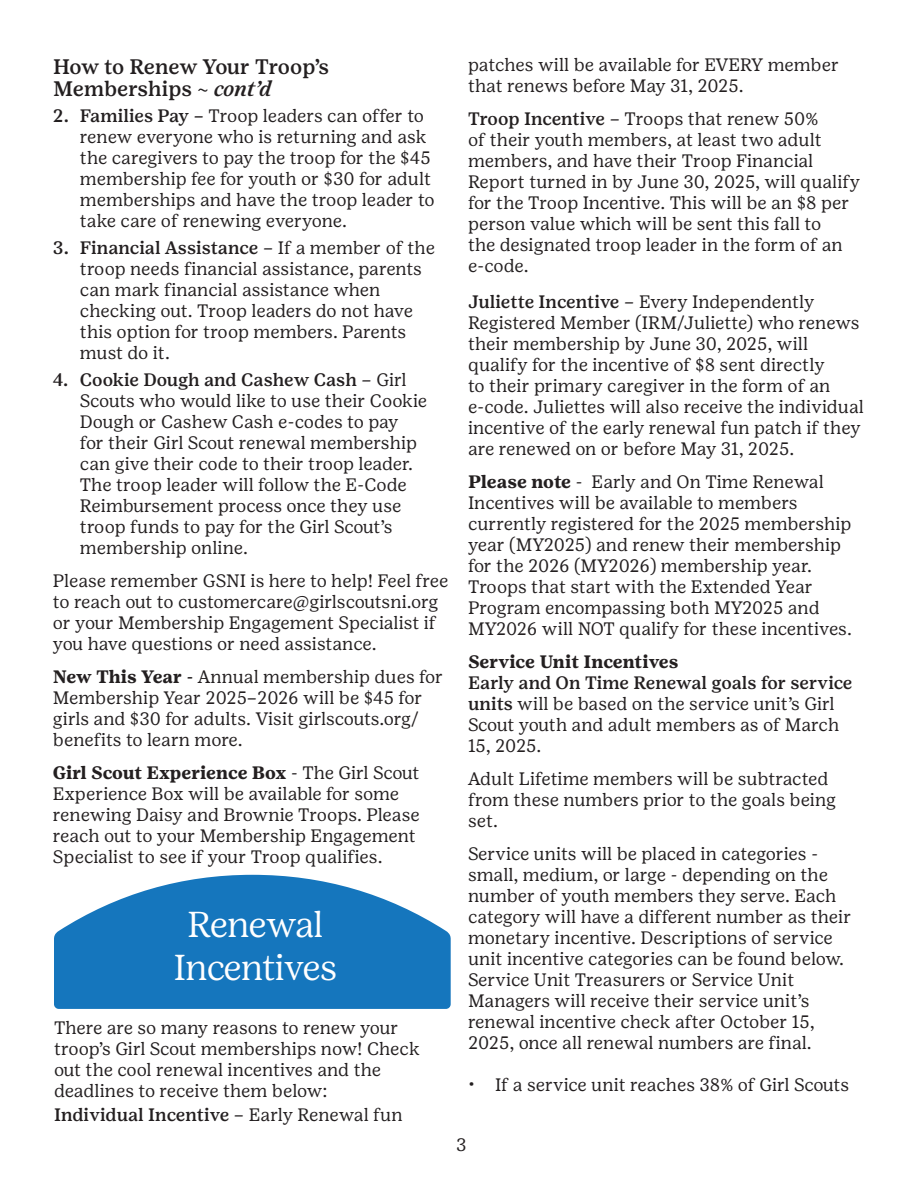
<style>
.page{position:relative;width:918px;height:1188px;background:#fff}
.page>*{position:absolute;margin:0;border:0;box-sizing:border-box;transform-origin:0 0}
.t1{font:300 36px "Girl Scout Display";letter-spacing:-.01em;color:#fff}
.t2{font:500 21px/22.5px "Girl Scout Text";letter-spacing:-.005em;color:#231f20}
.t3{font:18px/21px "Girl Scout Text";color:#231f20}
.t4{font:500 18px "Girl Scout Text";color:#231f20}
.t5{font:700 18px "Girl Scout Text";color:#231f20}
.s1{font-style:italic}
.s2{font-weight:500}
.s3{font-weight:700}
.s4{font-weight:400}
</style>
<div class="page">
<svg style="left:54px;top:875px;width:397px;height:134px;background:#3589c6"></svg>
<p class="t2" style="left:53px;top:55px;width:277px">How to Renew Your Troop’s<br>Memberships ~ <span class="s1">cont’d</span></p>
<p class="t3" style="left:80px;top:105px;width:356px;text-indent:-27px"><span class="s2">2. Families Pay –</span> Troop leaders can offer to renew everyone who is returning and ask the caregivers to pay the troop for the $45 membership fee for youth or $30 for adult memberships and have the troop leader to take care of renewing everyone.</p>
<p class="t3" style="left:80px;top:237px;width:357px;text-indent:-27px"><span class="s2">3. Financial Assistance</span> – If a member of the troop needs financial assistance, parents can mark financial assistance when checking out. Troop leaders do not have this option for troop members. Parents must do it.</p>
<p class="t3" style="left:80px;top:369px;width:349px;text-indent:-27px"><span class="s2">4. Cookie Dough and Cashew Cash</span> – Girl Scouts who would like to use their Cookie Dough or Cashew Cash e-codes to pay<br>for their Girl Scout renewal membership can give their code to their troop leader.<br>The troop leader will follow the E-Code Reimbursement process once they use troop funds to pay for the Girl Scout’s membership online.</p>
<p class="t3" style="left:53px;top:570px;width:397px">Please remember GSNI is here to help! Feel free to reach out to customercare@girlscoutsni.org or your Membership Engagement Specialist if you have questions or need assistance.</p>
<p class="t3" style="left:53px;top:666px;width:392px"><span class="s3">New This Year -</span> Annual membership dues for Membership Year 2025–2026 will be $45 for girls and $30 for adults. Visit girlscouts.org/ benefits to learn more.</p>
<p class="t3" style="left:53px;top:762px;width:368px"><span class="s3">Girl Scout Experience Box</span> - The Girl Scout Experience Box will be available for some renewing Daisy and Brownie Troops. Please reach out to your Membership Engagement Specialist to see if your Troop qualifies.</p>
<p class="t1" style="left:188px;top:904px;width:137px">Renewal</p>
<p class="t1" style="left:174px;top:947px;width:164px">Incentives</p>
<p class="t3" style="left:54px;top:1018px;width:367px">There are so many reasons to renew your troop’s Girl Scout memberships now! Check out the cool renewal incentives and the deadlines to receive them below:</p>
<p class="t4" style="left:54px;top:1105px;width:350px">Individual Incentive <span class="s4">– Early Renewal fun</span></p>
<p class="t3" style="left:468px;top:54px;width:373px">patches will be available for EVERY member that renews before May 31, 2025.</p>
<p class="t3" style="left:468px;top:108px;width:394px"><span class="s2">Troop Incentive</span> – Troops that renew 50%<br>of their youth members, at least two adult members, and have their Troop Financial Report turned in by June 30, 2025, will qualify for the Troop Incentive. This will be an $8 per person value which will be sent this fall to<br>the designated troop leader in the form of an e-code.</p>
<p class="t3" style="left:468px;top:291px;width:398px"><span class="s2">Juliette Incentive</span> – Every Independently Registered Member (IRM/Juliette) who renews their membership by June 30, 2025, will qualify for the incentive of $8 sent directly<br>to their primary caregiver in the form of an e-code. Juliettes will also receive the individual incentive of the early renewal fun patch if they are renewed on or before May 31, 2025.</p>
<p class="t3" style="left:468px;top:471px;width:385px"><span class="s3">Please note</span> - Early and On Time Renewal Incentives will be available to members currently registered for the 2025 membership year (MY2025) and renew their membership for the 2026 (MY2026) membership year.<br>Troops that start with the Extended Year Program encompassing both MY2025 and MY2026 will NOT qualify for these incentives.</p>
<p class="t5" style="left:468px;top:651px;width:212px">Service Unit Incentives</p>
<p class="t3" style="left:468px;top:672px;width:386px"><span class="s2">Early and On Time Renewal goals for service units</span> will be based on the service unit’s Girl Scout youth and adult members as of March 15, 2025.</p>
<p class="t3" style="left:468px;top:768px;width:370px">Adult Lifetime members will be subtracted from these numbers prior to the goals being set.</p>
<p class="t3" style="left:468px;top:843px;width:385px">Service units will be placed in categories - small, medium, or large - depending on the number of youth members they serve. Each category will have a different number as their monetary incentive. Descriptions of service unit incentive categories can be found below.</p>
<p class="t3" style="left:468px;top:969px;width:348px">Service Unit Treasurers or Service Unit Managers will receive their service unit’s renewal incentive check after October 15, 2025, once all renewal numbers are final.</p>
<p class="t3" style="left:468px;top:1074px;width:383px">• If a service unit reaches 38% of Girl Scouts</p>
<p class="t3" style="left:456px;top:1134px;width:12px">3</p>
</div>
